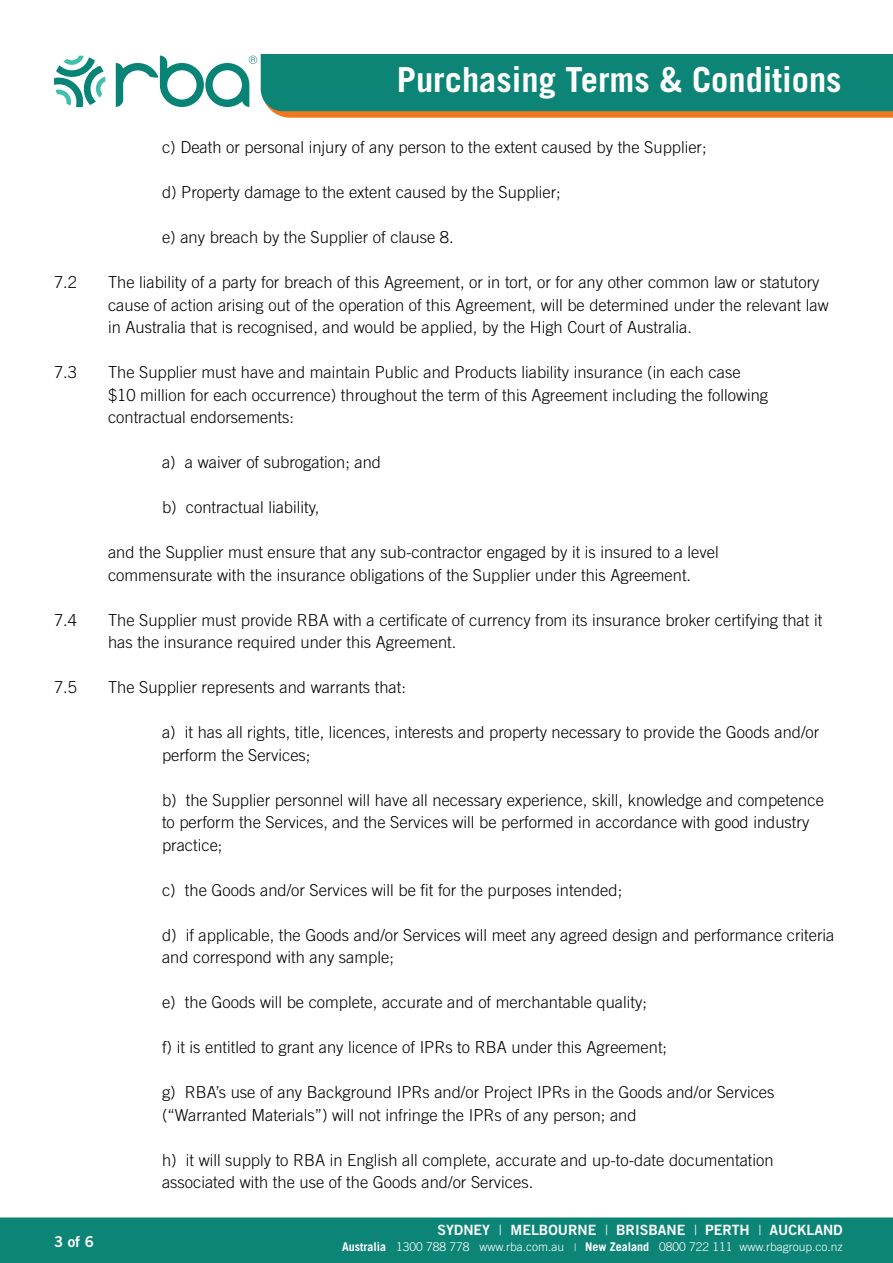
<style>
.page{position:relative;width:893px;height:1263px;background:#fff}
.page>*{position:absolute;margin:0;border:0;box-sizing:border-box;transform-origin:0 0}
.t1{font:700 34.5px "Trade Gothic LT Std";color:#fff}
.t2{font:300 16.5px/22.5px "Trade Gothic LT Std";color:#000}
.t3{font:15px "Trade Gothic LT Std Bd 2";color:#fff}
.t4{font:14.1px "Trade Gothic LT Std Bd 2";color:#fff}
.t5{font:300 12px "Trade Gothic LT Std";color:#fff}
.s1{font-family:"Trade Gothic LT Std";font-weight:300}
.s2{font-weight:700}
.s3{font-size:10.5px}
</style>
<div class="page">
<svg style="left:116px;top:54px;width:777px;height:64px;background:#419582"></svg>
<svg style="left:54px;top:56px;width:51px;height:51px"></svg>
<div style="left:1px;top:1218px;width:891px;height:44px;background:#0d8576"></div>
<div style="left:0;top:1217px;width:893px;height:46px;border:2px solid #0d8576"></div>
<h1 class="t1" style="left:397px;top:58px;width:446px">Purchasing Terms &amp; Conditions</h1>
<p class="t2" style="left:162px;top:136px;width:546px">c) Death or personal injury of any person to the extent caused by the Supplier;</p>
<p class="t2" style="left:162px;top:181px;width:400px">d) Property damage to the extent caused by the Supplier;</p>
<p class="t2" style="left:162px;top:226px;width:293px">e) any breach by the Supplier of clause 8.</p>
<p class="t2" style="left:54px;top:271px;width:24px">7.2</p>
<p class="t2" style="left:108px;top:271px;width:722px">The liability of a party for breach of this Agreement, or in tort, or for any other common law or statutory cause of action arising out of the operation of this Agreement, will be determined under the relevant law in Australia that is recognised, and would be applied, by the High Court of Australia.</p>
<p class="t2" style="left:54px;top:361px;width:24px">7.3</p>
<p class="t2" style="left:108px;top:361px;width:662px">The Supplier must have and maintain Public and Products liability insurance (in each case $10 million for each occurrence) throughout the term of this Agreement including the following contractual endorsements:</p>
<p class="t2" style="left:162px;top:451px;width:221px">a) a waiver of subrogation; and</p>
<p class="t2" style="left:162px;top:496px;width:159px">b) contractual liability,</p>
<p class="t2" style="left:108px;top:541px;width:612px">and the Supplier must ensure that any sub-contractor engaged by it is insured to a level commensurate with the insurance obligations of the Supplier under this Agreement.</p>
<p class="t2" style="left:54px;top:608px;width:24px">7.4</p>
<p class="t2" style="left:108px;top:608px;width:716px">The Supplier must provide RBA with a certificate of currency from its insurance broker certifying that it has the insurance required under this Agreement.</p>
<p class="t2" style="left:54px;top:676px;width:24px">7.5</p>
<p class="t2" style="left:108px;top:676px;width:299px">The Supplier represents and warrants that:</p>
<p class="t2" style="left:162px;top:721px;width:659px">a) it has all rights, title, licences, interests and property necessary to provide the Goods and/or perform the Services;</p>
<p class="t2" style="left:162px;top:788px;width:663px">b) the Supplier personnel will have all necessary experience, skill, knowledge and competence to perform the Services, and the Services will be performed in accordance with good industry practice;</p>
<p class="t2" style="left:162px;top:878px;width:462px">c) the Goods and/or Services will be fit for the purposes intended;</p>
<p class="t2" style="left:162px;top:923px;width:674px">d) if applicable, the Goods and/or Services will meet any agreed design and performance criteria and correspond with any sample;</p>
<p class="t2" style="left:162px;top:991px;width:487px">e) the Goods will be complete, accurate and of merchantable quality;</p>
<p class="t2" style="left:162px;top:1036px;width:507px">f) it is entitled to grant any licence of IPRs to RBA under this Agreement;</p>
<p class="t2" style="left:162px;top:1081px;width:614px">g) RBA’s use of any Background IPRs and/or Project IPRs in the Goods and/or Services (“Warranted Materials”) will not infringe the IPRs of any person; and</p>
<p class="t2" style="left:162px;top:1148px;width:613px">h) it will supply to RBA in English all complete, accurate and up-to-date documentation associated with the use of the Goods and/or Services.</p>
<p class="t3" style="left:54px;top:1232px;width:41px">3 of 6</p>
<p class="t4" style="left:437px;top:1221px;width:407px">SYDNEY <span class="s1">|</span> MELBOURNE <span class="s1">|</span> BRISBANE <span class="s1">|</span> PERTH <span class="s1">|</span> AUCKLAND</p>
<p class="t5" style="left:342px;top:1239px;width:502px"><span class="s2">Australia</span> 1300 788 778 www.rba.com.au <span class="s3">|</span> <span class="s2">New Zealand</span> 0800 722 111 www.rbagroup.co.nz</p>
</div>
